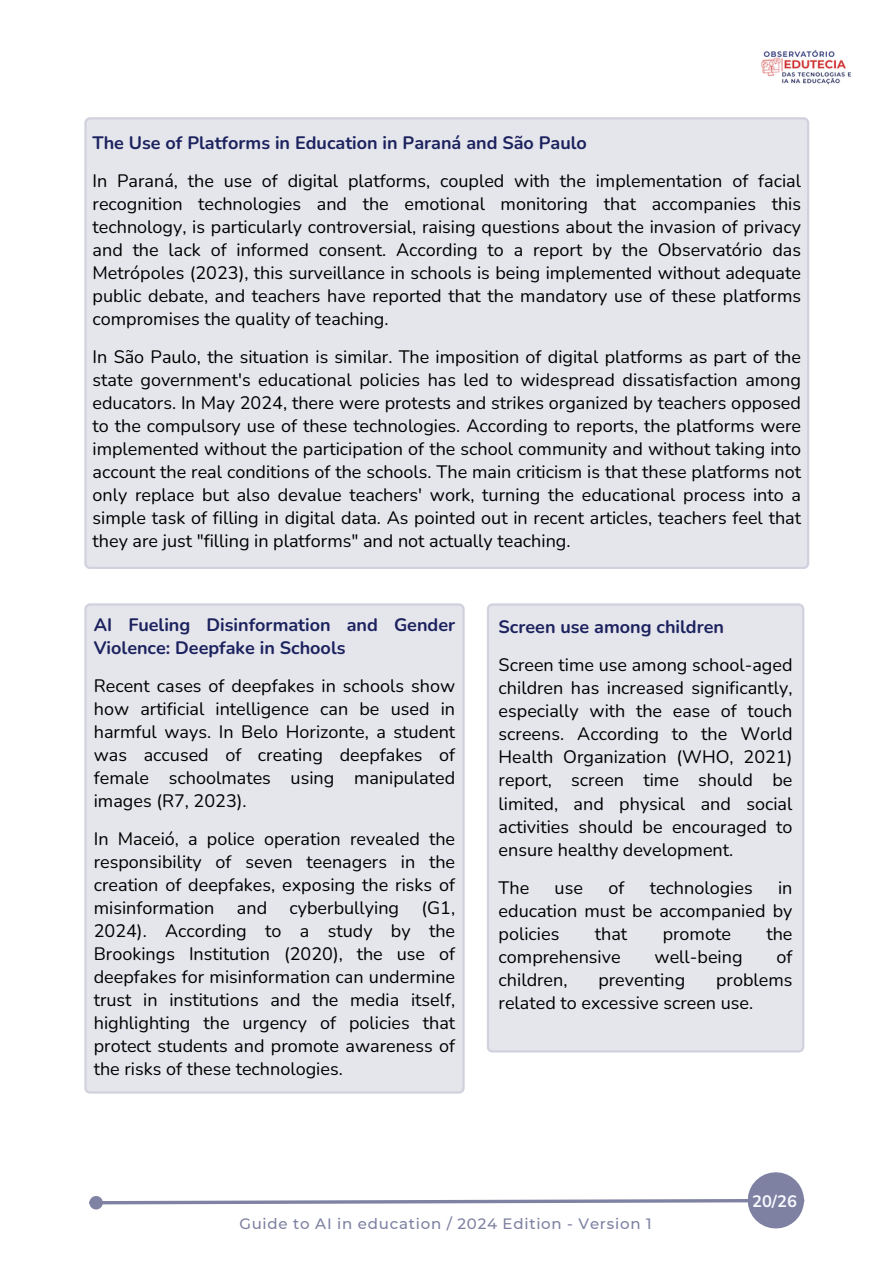
<style>
.page{position:relative;width:894px;height:1264px;background:#fff}
.page>*{position:absolute;margin:0;border:0;box-sizing:border-box;transform-origin:0 0}
.t1{font:18px/23px "Nunito";color:#000;text-align:justify}
.t2{font:700 18px/23px "Nunito";color:#1c225e}
.t3{font:700 16.5px "Nunito";color:#f7f9ff}
.t4{font:500 15px "Montserrat";letter-spacing:.05em;color:#7e81a2}
</style>
<div class="page">
<img style="left:752px;top:15px;width:104px;height:105px;border-radius:50%">
<div style="left:91px;top:1197px;width:10px;height:10px;background:#7f82a3;border-radius:50%"></div>
<div style="left:89px;top:1195px;width:14px;height:14px;border:3px solid #7f82a3;border-radius:50%"></div>
<div style="left:790px;top:1193px;width:14px;height:14px;border:3px solid #7f82a3;border-radius:50%"></div>
<svg style="left:99px;top:1172px;width:704px;height:56px"></svg>
<div style="left:84px;top:117px;width:725px;height:451px;background:#e5e6ec"></div>
<div style="left:84px;top:603px;width:380px;height:490px;background:#e5e6ec"></div>
<div style="left:487px;top:603px;width:317px;height:449px;background:#e5e6ec"></div>
<h2 class="t2" style="left:92px;top:131px;width:496px">The Use of Platforms in Education in Paraná and São Paulo</h2>
<h1 class="t1" style="left:92px;top:169px;width:709px">In Paraná, the use of digital platforms, coupled with the implementation of facial recognition technologies and the emotional monitoring that accompanies this technology, is particularly controversial, raising questions about the invasion of privacy and the lack of informed consent. According to a report by the Observatório das Metrópoles (2023), this surveillance in schools is being implemented without adequate public debate, and teachers have reported that the mandatory use of these platforms compromises the quality of teaching.</h1>
<h2 class="t1" style="left:92px;top:345px;width:709px">In São Paulo, the situation is similar. The imposition of digital platforms as part of the state government's educational policies has led to widespread dissatisfaction among educators. In May 2024, there were protests and strikes organized by teachers opposed to the compulsory use of these technologies. According to reports, the platforms were implemented without the participation of the school community and without taking into account the real conditions of the schools. The main criticism is that these platforms not only replace but also devalue teachers' work, turning the educational process into a simple task of filling in digital data. As pointed out in recent articles, teachers feel that they are just "filling in platforms" and not actually teaching.</h2>
<h2 class="t2" style="left:94px;top:613px;width:363px">AI Fueling Disinformation and Gender<br>Violence: Deepfake in Schools</h2>
<h1 class="t1" style="left:94px;top:674px;width:363px">Recent cases of deepfakes in schools show how artificial intelligence can be used in harmful ways. In Belo Horizonte, a student was accused of creating deepfakes of female schoolmates using manipulated images (R7, 2023).</h1>
<h2 class="t1" style="left:94px;top:827px;width:363px">In Maceió, a police operation revealed the responsibility of seven teenagers in the creation of deepfakes, exposing the risks of misinformation and cyberbullying (G1, 2024). According to a study by the Brookings Institution (2020), the use of deepfakes for misinformation can undermine trust in institutions and the media itself, highlighting the urgency of policies that protect students and promote awareness of the risks of these technologies.</h2>
<h2 class="t2" style="left:498px;top:616px;width:227px">Screen use among children</h2>
<p class="t1" style="left:498px;top:654px;width:295px">Screen time use among school-aged children has increased significantly, especially with the ease of touch screens. According to the World Health Organization (WHO, 2021) report, screen time should be limited, and physical and social activities should be encouraged to ensure healthy development.</p>
<h1 class="t1" style="left:498px;top:876px;width:32px">The</h1>
<h1 class="t1" style="left:554px;top:876px;width:30px">use</h1>
<h1 class="t1" style="left:608px;top:876px;width:17px">of</h1>
<h1 class="t1" style="left:649px;top:876px;width:104px">technologies</h1>
<h1 class="t1" style="left:498px;top:876px;width:295px;text-indent:279px">in education must be accompanied by policies</h1>
<h1 class="t1" style="left:594px;top:922px;width:34px">that</h1>
<h1 class="t1" style="left:662px;top:922px;width:70px">promote</h1>
<h1 class="t1" style="left:766px;top:922px;width:28px">the</h1>
<h1 class="t1" style="left:498px;top:945px;width:123px">comprehensive</h1>
<h1 class="t1" style="left:654px;top:945px;width:89px">well-being</h1>
<h1 class="t1" style="left:776px;top:945px;width:17px">of</h1>
<h1 class="t1" style="left:498px;top:968px;width:70px">children,</h1>
<h1 class="t1" style="left:598px;top:968px;width:88px">preventing</h1>
<h1 class="t1" style="left:498px;top:968px;width:295px;text-indent:217px">problems related to excessive screen use.</h1>
<h1 class="t3" style="left:752px;top:1190px;width:46px">20/26</h1>
<h2 class="t4" style="left:239px;top:1214px;width:413px">Guide to AI in education / 2024 Edition - Version 1</h2>
</div>
